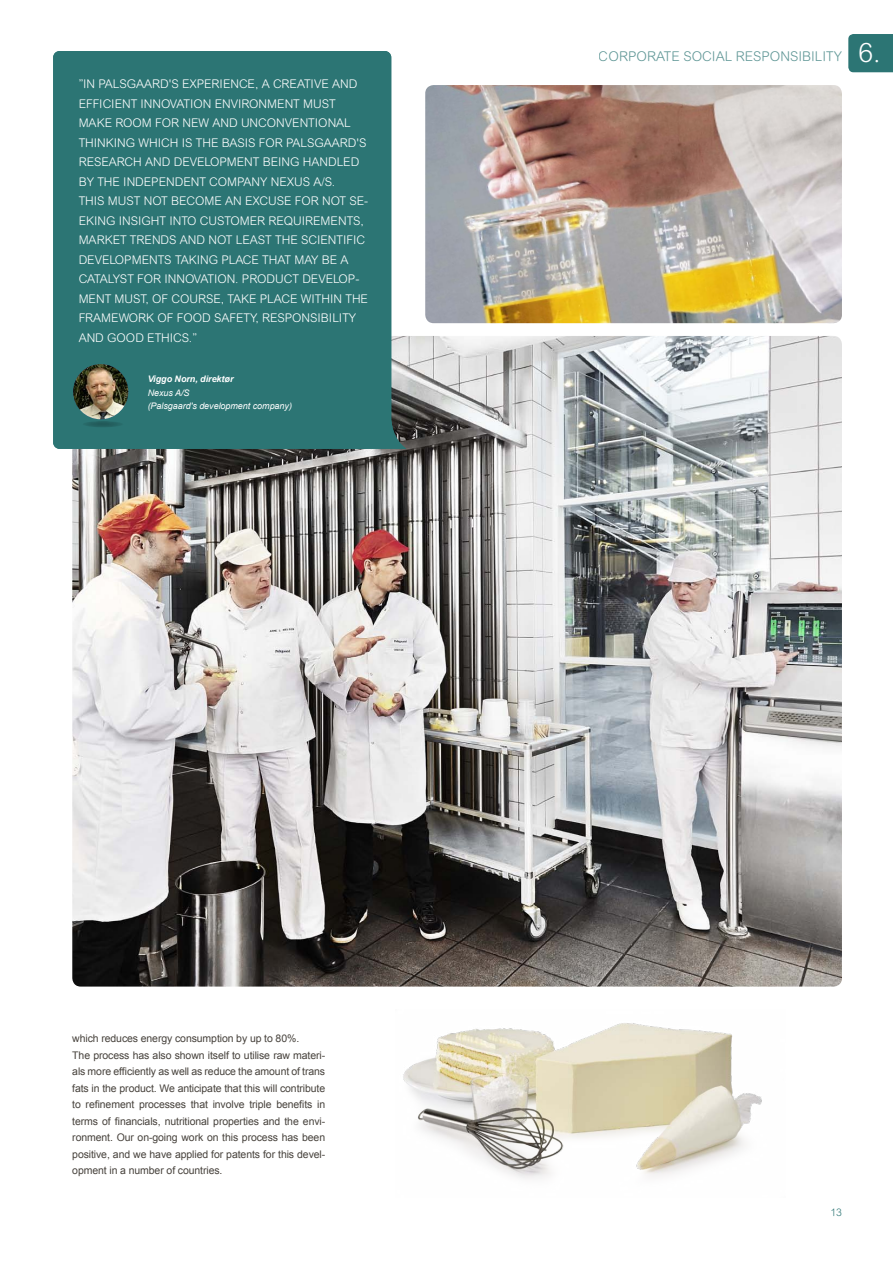
<style>
.page{position:relative;width:893px;height:1263px;background:#fff}
.page>*{position:absolute;margin:0;border:0;box-sizing:border-box;transform-origin:0 0}
.t1{font:300 13.5px "Arial Rounded MT";color:#2c7574}
.t2{font:300 12px/19.5px "Arial Rounded MT";color:#fff}
.t3{font:10.5px/16.5px "Arial";letter-spacing:-.01em;color:#47423c}
.t4{font:300 10.5px "Arial Rounded MT";color:#2c7574}
.t5{font:italic 9px/13.5px "Arial";letter-spacing:-.005em;color:#fff}
.t6{font:italic 700 9px "Arial";letter-spacing:-.005em;color:#fff}
.s1{font-size:26.85px;color:#fff}
</style>
<div class="page">
<img style="left:403px;top:1023px;width:359px;height:156px">
<img style="left:72px;top:336px;width:770px;height:650px">
<img style="left:425px;top:85px;width:417px;height:238px">
<div style="left:53px;top:51px;width:353px;height:398px;background:#2c7574"></div>
<img style="left:73px;top:364px;width:55px;height:55px;border-radius:28px">
<svg style="left:82px;top:421px;width:42px;height:6px"></svg>
<div style="left:848px;top:34px;width:45px;height:38px;background:#2c7574"></div>
<p class="t2" style="left:79px;top:74px;width:291px">”I N PALSGAARD'S EXPERIENCE, A CREATIVE AND EFFICIENT INNOVATION ENVIRONMENT MUST MAKE ROOM FOR NEW AND U NCONVENTIONAL<br>TH INKING WH ICH IS TH E BASIS FOR PALSGAARD'S RESEARCH AND DEVELOPMENT BEING HANDLED BY TH E INDEPENDENT COMPANY N EXUS A/S.<br>TH IS MUST NOT BECOME AN EXCUSE FOR NOT SE-EKING INSIGHT INTO CUSTOMER REQU IREMENTS, MARKET TRENDS AND NOT LEAST TH E SCIENTIFIC DEVELOPMENTS TAKING PLACE THAT MAY BE A CATALYST FOR INNOVATION. PRODU CT DEVELOP-MENT MUST, OF COU RSE, TAKE PLACE WITH IN TH E FRAMEWORK OF FOOD SAFETY, RESPONSIBILITY AND GOOD ETH ICS.”</p>
<p class="t6" style="left:148px;top:373px;width:87px">Viggo Norn, direktør</p>
<p class="t5" style="left:148px;top:386px;width:146px">Nexus A/S<br>(Palsgaard's development company)</p>
<p class="t1" style="left:599px;top:48px;width:283px">CORPORATE SOCIAL RESPONSIBILITY <span class="s1">6.</span></p>
<p class="t3" style="left:72px;top:1030px;width:254px">which reduces energy consumption by up to 80%.<br>The process has also shown itself to utilise raw materi&shy;als more efficiently as well as reduce the amount of trans fats in the product. We anticipate that this will contribute to refinement processes that involve triple benefits in terms of financials, nutritional properties and the envi&shy;ronment. Our on-going work on this process has been positive, and we have applied for patents for this devel&shy;opment in a number of countries.</p>
<p class="t4" style="left:830px;top:1206px;width:13px">13</p>
</div>
